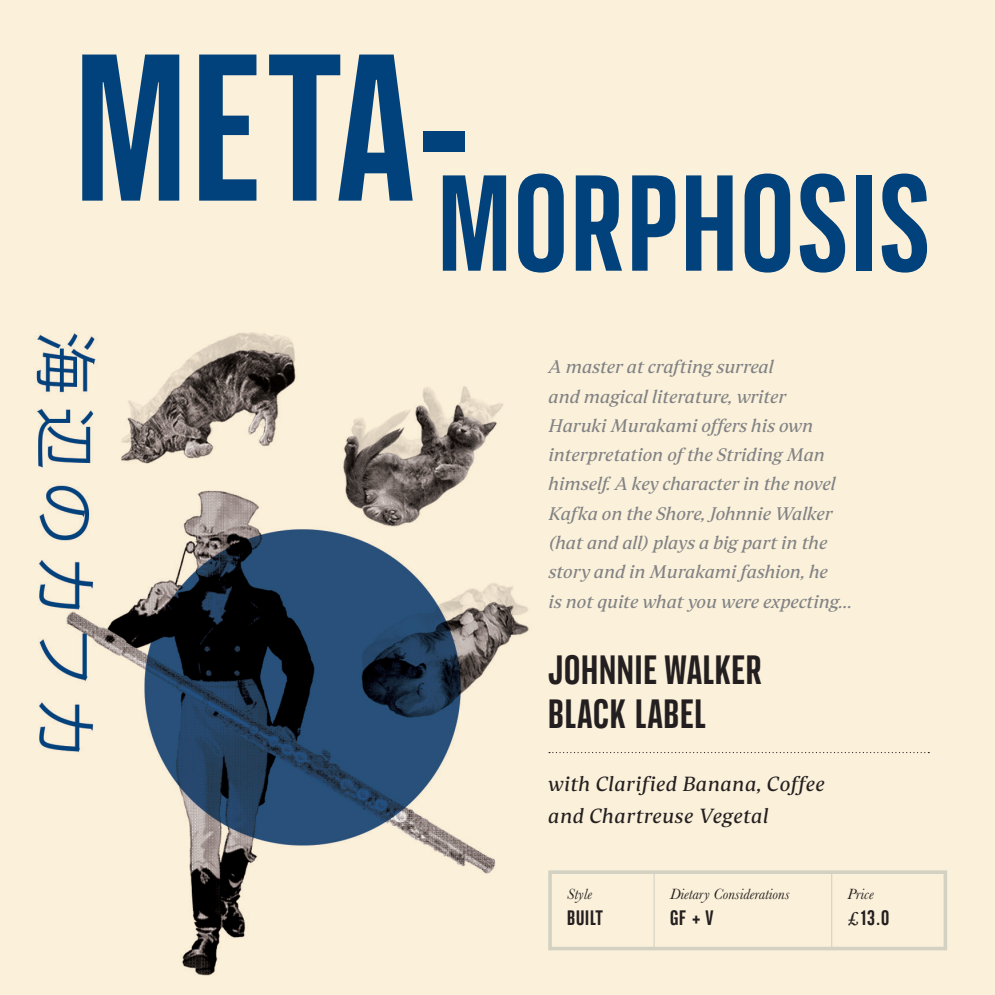
<style>
.page{position:relative;width:995px;height:995px;background:#fff}
.page>*{position:absolute;margin:0;border:0;box-sizing:border-box;transform-origin:0 0}
.t1{font:135px "Johnnie Walker Headline";letter-spacing:.02em;color:#01427c}
.t2{font:40.5px/44.1px "Johnnie Walker Headline";letter-spacing:.02em;color:#231f20}
.t3{font:20.7px "Johnnie Walker Headline";letter-spacing:.04em;color:#231f20}
.t4{font:italic 20.25px/31.5px "Johnnie Walker Serif";letter-spacing:.02em;color:#231f20}
.t5{font:italic 18px/29.2px "Johnnie Walker Serif";color:#808285}
.t6{font:italic 15.3px "Baskerville";color:#231f20}
</style>
<div class="page">
<img style="left:0;top:0;width:994px;height:994px">
<svg style="left:549px;top:752px;width:380px;height:1px"></svg>
<div style="left:548px;top:870px;width:399px;height:80px;border:4px solid #d2d1c2"></div>
<hr style="left:654px;top:871px;width:1px;height:78px;background:#d2d1c2">
<hr style="left:831px;top:871px;width:1px;height:78px;background:#d2d1c2">
<h1 class="t1" style="left:74px;top:140px;width:857px"><sup>META-</sup>MORPHOSIS</h1>
<p class="t5" style="left:548px;top:353px;width:307px">A master at crafting surreal<br>and magical literature, writer<br>Haruki Murakami offers his own interpretation of the Striding Man himself. A key character in the novel Kafka on the Shore, Johnnie Walker (hat and all) plays a big part in the story and in Murakami fashion, he<br>is not quite what you were expecting…</p>
<h2 class="t2" style="left:548px;top:648px;width:215px">JOHNNIE WALKER<br>BLACK LABEL</h2>
<p class="t4" style="left:548px;top:768px;width:278px">with Clarified Banana, Coffee and Chartreuse Vegetal</p>
<p class="t6" style="left:567px;top:884px;width:26px">Style</p>
<p class="t3" style="left:567px;top:905px;width:37px">BUILT</p>
<p class="t6" style="left:670px;top:884px;width:121px">Dietary Considerations</p>
<p class="t3" style="left:670px;top:905px;width:45px">GF + V</p>
<p class="t6" style="left:848px;top:884px;width:28px">Price</p>
<p class="t3" style="left:848px;top:905px;width:43px"><sup>£</sup>13.0</p>
</div>
